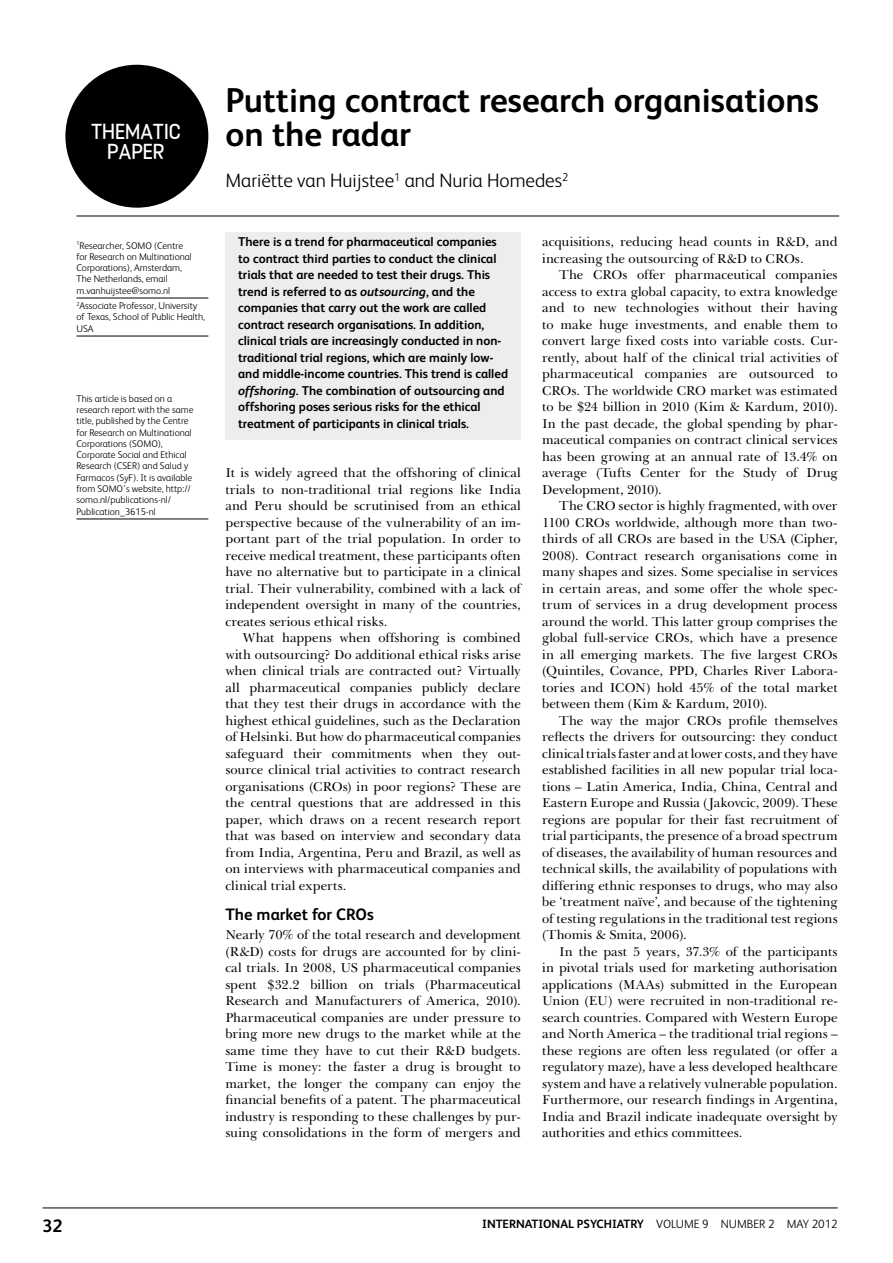
<style>
.page{position:relative;width:893px;height:1263px;background:#fff}
.page>*{position:absolute;margin:0;border:0;box-sizing:border-box;transform-origin:0 0}
.t1{font:700 34.5px/34.5px "FS Albert";color:#000}
.t2{font:24.3px/19.5px "FS Dillonv 1.01";color:#fff;text-align:center}
.t3{font:300 19.5px "FS Albert";color:#000}
.t4{font:700 18px "FS Albert";color:#000}
.t5{font:700 16.5px "FS Albert";color:#000}
.t6{font:13.2px/16.5px "Baskerville BT";letter-spacing:-.005em;color:#000;text-align:justify}
.t7{font:700 12.75px/16.5px "FS Albert";color:#000}
.t8{font:700 12px "FS Albert";color:#000}
.t9{font:300 9.75px/11.2px "FS Albert";color:#000}
.s1{font-style:italic}
.s2{font-weight:300}
</style>
<div class="page">
<hr style="left:43px;top:1208px;width:795px;height:1px;background:#000">
<div style="left:225px;top:236px;width:296px;height:203px;background:#ededed"></div>
<hr style="left:225px;top:233px;width:296px;height:3px;background:#ededed">
<div style="left:65px;top:65px;width:143px;height:143px;background:#000;border-radius:50%"></div>
<hr style="left:77px;top:216px;width:762px;height:1px;background:#000">
<hr style="left:77px;top:298px;width:131px;height:1px;background:#000">
<hr style="left:77px;top:336px;width:131px;height:1px;background:#000">
<hr style="left:77px;top:519px;width:131px;height:1px;background:#000">
<h2 class="t2" style="left:91px;top:120px;width:91px">THEMATIC<br>PAPER</h2>
<p class="t9" style="left:77px;top:239px;width:63px"><sup>1</sup>Researcher, SOMO</p>
<p class="t9" style="left:77px;top:239px;width:117px;text-indent:78px">(Centre for Research on Multinational<br>Corporations), Amsterdam,<br>The Netherlands, email m.vanhuijstee@somo.nl</p>
<p class="t9" style="left:77px;top:300px;width:130px"><sup>2</sup>Associate Professor, University of Texas, School of Public Health,<br>USA</p>
<p class="t9" style="left:77px;top:393px;width:118px">This article is based on a research report with the same title, published by the Centre for Research on Multinational<br>Corporations (SOMO</p>
<p class="t9" style="left:77px;top:438px;width:117px;text-indent:81px">),<br>Corporate Social and Ethical<br>Research (CSER) and Salud y<br>Farmacos (SyF). It is available from SOMO</p>
<p class="t9" style="left:77px;top:483px;width:116px;text-indent:47px">’s website, http:// somo.nl/publications-nl/<br>Publication_3615-nl</p>
<h1 class="t1" style="left:225px;top:81px;width:595px">Putting contract research organisations on the radar</h1>
<h3 class="t3" style="left:225px;top:168px;width:344px">Mariëtte van Huijstee<sup>1</sup> and Nuria Homedes<sup>2</sup></h3>
<p class="t7" style="left:238px;top:233px;width:271px">There is a trend for pharmaceutical companies to contract third parties to conduct the clinical trials that are needed to test their drugs. This trend is referred to as <span class="s1">outsourcing</span>, and the companies that carry out the work are called contract research organisations. In addition, clinical trials are increasingly conducted in non&shy;traditional trial regions, which are mainly low&shy;and middle-income countries. This trend is called <span class="s1">offshoring</span>. The combination of outsourcing and offshoring poses serious risks for the ethical treatment of participants in clinical trials.</p>
<p class="t6" style="left:225px;top:464px;width:297px">It is widely agreed that the offshoring of clinical trials to non-traditional trial regions like India and Peru should be scrutinised from an ethical perspective because of the vulnerability of an im&shy;portant part of the trial population. In order to receive medical treatment, these participants often have no alternative but to participate in a clinical trial. Their vulnerability, combined with a lack of independent oversight in many of the countries, creates serious ethical risks.</p>
<p class="t6" style="left:225px;top:629px;width:297px;text-indent:17px">What happens when offshoring is combined with outsourcing? Do additional ethical risks arise when clinical trials are contracted out? Virtually all pharmaceutical companies publicly declare that they test their drugs in accordance with the highest ethical guidelines, such as the Declaration of Helsinki. But how do pharmaceutical companies safeguard their commitments when they out&shy;source clinical trial activities to contract research organisations (CROs) in poor regions? These are the central questions that are addressed in this paper, which draws on a recent research report that was based on interview and secondary data from India, Argentina, Peru and Brazil, as well as on interviews with pharmaceutical companies and clinical trial experts.</p>
<p class="t5" style="left:225px;top:903px;width:122px">The market for CRO</p>
<p class="t5" style="left:367px;top:903px;width:8px">s</p>
<p class="t6" style="left:225px;top:926px;width:297px">Nearly 70% of the total research and development (R&amp;D) costs for drugs are accounted for by clini&shy;cal trials. In 2008, US pharmaceutical companies spent $32.2 billion on trials (Pharmaceutical Research and Manufacturers of America, 2010).<br>Pharmaceutical companies are under pressure to bring more new drugs to the market while at the same time they have to cut their R&amp;D budgets.<br>Time is money: the faster a drug is brought to market, the longer the company can enjoy the financial benefits of a patent. The pharmaceutical industry is responding to these challenges by pur&shy;suing consolidations in the form of mergers and</p>
<p class="t6" style="left:542px;top:234px;width:297px">acquisitions, reducing head counts in R&amp;D, and increasing the outsourcing of R&amp;D to CROs.</p>
<p class="t6" style="left:542px;top:267px;width:297px;text-indent:17px">The CROs offer pharmaceutical companies access to extra global capacity, to extra knowledge and to new technologies without their having to make huge investments, and enable them to convert large fixed costs into variable costs. Cur&shy;rently, about half of the clinical trial activities of pharmaceutical companies are outsourced to CROs. The worldwide CRO market was estimated to be $24 billion in 2010 (Kim &amp; Kardum, 2010).<br>In the past decade, the global spending by phar&shy;maceutical companies on contract clinical services has been growing at an annual rate of 13.4% on average (Tufts Center for the Study of Drug Development, 2010).</p>
<p class="t6" style="left:542px;top:498px;width:297px;text-indent:17px">The CRO sector is highly fragmented, with over 1100 CROs worldwide, although more than two&shy;thirds of all CROs are based in the USA (Cipher, 2008). Contract research organisations come in many shapes and sizes. Some specialise in services in certain areas, and some offer the whole spec&shy;trum of services in a drug development process around the world. This latter group comprises the global full-service CROs, which have a presence in all emerging markets. The five largest CROs (Quintiles, Covance, PPD, Charles River Labora&shy;tories and ICON) hold 45% of the total market between them (Kim &amp; Kardum, 2010).</p>
<p class="t6" style="left:542px;top:712px;width:297px;text-indent:17px">The way the major CROs profile themselves reflects the drivers for outsourcing: they conduct clinical trials faster and at lower costs, and they have established facilities in all new popular trial loca&shy;tions – Latin America, India, China, Central and Eastern Europe and Russia (Jakovcic, 2009). These regions are popular for their fast recruitment of trial participants, the presence of a broad spectrum of diseases, the availability of human resources and technical skills, the availability of populations with differing ethnic responses to drugs, who may also be ‘treatment naïve’, and because of the tightening of testing regulations in the traditional test regions (Thomis &amp; Smita, 2006).</p>
<p class="t6" style="left:542px;top:943px;width:297px;text-indent:17px">In the past 5 years, 37.3% of the participants in pivotal trials used for marketing authorisation applications (MAAs) submitted in the European Union (EU) were recruited in non-traditional re&shy;search countries. Compared with Western Europe and North America – the traditional trial regions – these regions are often less regulated (or offer a regulatory maze), have a less developed healthcare system and have a relatively vulnerable population.<br>Furthermore, our research findings in Argentina, India and Brazil indicate inadequate oversight by authorities and ethics committees.</p>
<h3 class="t4" style="left:43px;top:1214px;width:22px">32</h3>
<p class="t8" style="left:482px;top:1215px;width:357px">International Psychiatry <span class="s2">Volume 9 Number 2 MAy 2012</span></p>
</div>
